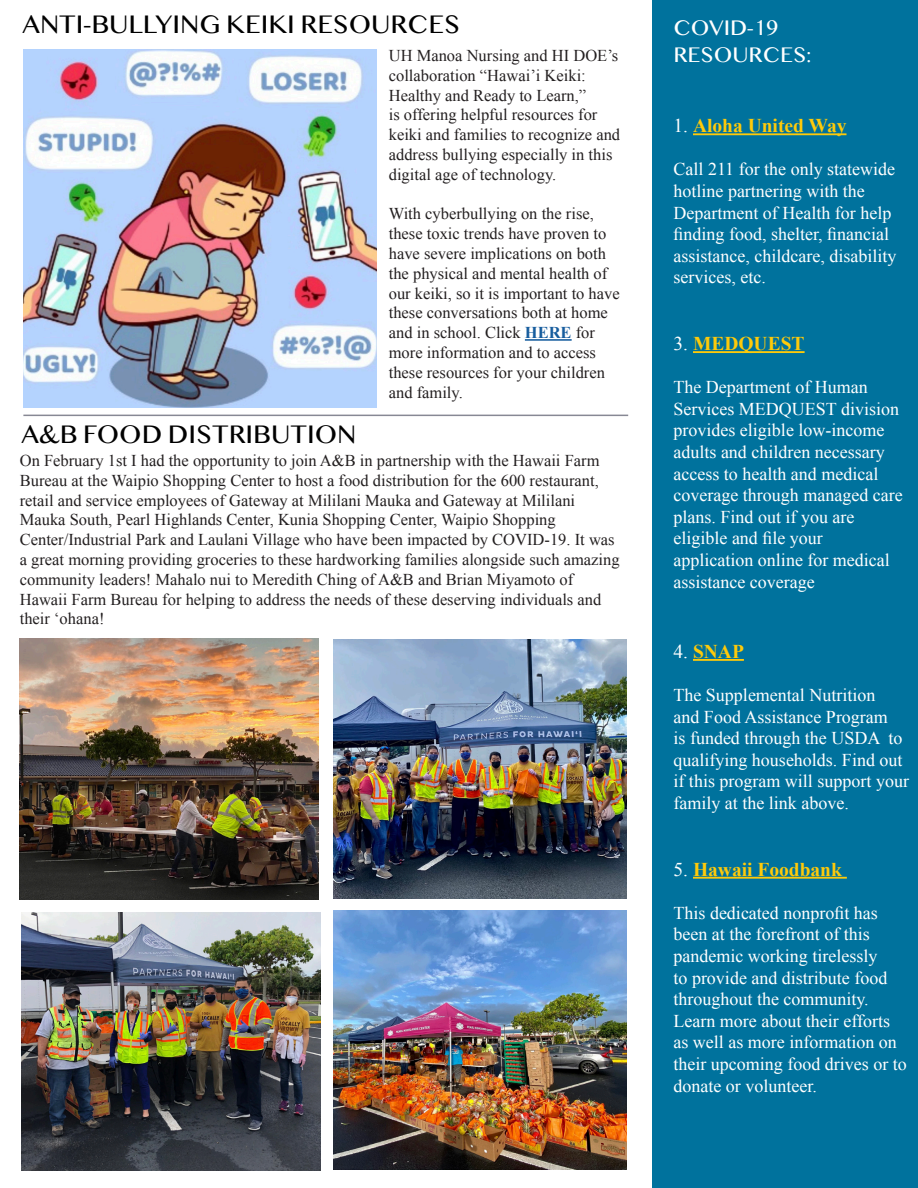
<style>
.page{position:relative;width:918px;height:1188px;background:#fff}
.page>*{position:absolute;margin:0;border:0;box-sizing:border-box;transform-origin:0 0}
.t1{font:27px "Sinhala MN";color:#000}
.t2{font:22.5px "Sinhala MN";color:#fff}
.t3{font:700 19.5px "Times New Roman";color:#feca0a}
.t4{font:18px/21.6px "Times New Roman";color:#fff}
.t5{font:16.5px/19.8px "Times New Roman";color:#231f20}
.s1{font-weight:700;color:#175d9e}
.s2{font-weight:400;color:#fff}
</style>
<div class="page">
<div style="left:652px;top:0;width:266px;height:1188px;background:#00729d"></div>
<hr style="left:693px;top:133px;width:154px;height:2px;background:#feca0a">
<hr style="left:693px;top:351px;width:112px;height:2px;background:#feca0a">
<hr style="left:693px;top:659px;width:51px;height:2px;background:#feca0a">
<hr style="left:693px;top:877px;width:154px;height:2px;background:#feca0a">
<hr style="left:23px;top:415px;width:605px;height:1px;background:#878894">
<img style="left:20px;top:639px;width:299px;height:261px">
<img style="left:333px;top:639px;width:293px;height:259px">
<img style="left:22px;top:912px;width:298px;height:259px">
<img style="left:333px;top:910px;width:293px;height:259px">
<img style="left:23px;top:50px;width:353px;height:358px">
<hr style="left:525px;top:339px;width:47px;height:2px;background:#175d9e">
<p class="t1" style="left:23px;top:13px;width:439px">ANTI-BULLYING KEIKI RESOURCES</p>
<p class="t5" style="left:389px;top:45px;width:233px">UH Manoa Nursing and HI DOE’s collaboration “Hawai’i Keiki:<br>Healthy and Ready to Learn,”<br>is offering helpful resources for keiki and families to recognize and address bullying especially in this digital age of technology.</p>
<p class="t5" style="left:389px;top:204px;width:232px">With cyberbullying on the rise, these toxic trends have proven to have severe implications on both the physical and mental health of our keiki, so it is important to have these conversations both at home and in school. Click <span class="s1">HERE</span> for more information and to access these resources for your children and family.</p>
<p class="t1" style="left:22px;top:423px;width:336px">A&amp;B FOOD DISTRIBUTION</p>
<p class="t5" style="left:20px;top:450px;width:601px">On February 1st I had the opportunity to join A&amp;B in partnership with the Hawaii Farm Bureau at the Waipio Shopping Center to host a food distribution for the 600 restaurant, retail and service employees of Gateway at Mililani Mauka and Gateway at Mililani Mauka South, Pearl Highlands Center, Kunia Shopping Center, Waipio Shopping Center/Industrial Park and Laulani Village who have been impacted by COVID-19. It was a great morning providing groceries to these hardworking families alongside such amazing community leaders! Mahalo nui to Meredith Ching of A&amp;B and Brian Miyamoto of Hawaii Farm Bureau for helping to address the needs of these deserving individuals and their ʻohana!</p>
<p class="t2" style="left:674px;top:18px;width:106px">COVID-19</p>
<p class="t2" style="left:674px;top:45px;width:139px">RESOURCES:</p>
<p class="t3" style="left:674px;top:112px;width:175px"><span class="s2">1.</span> Aloha United Way</p>
<p class="t4" style="left:674px;top:158px;width:224px">Call 211 for the only statewide hotline partnering with the<br>Department of Health for help finding food, shelter, financial assistance, childcare, disability services, etc.</p>
<p class="t3" style="left:674px;top:330px;width:133px"><span class="s2">3.</span> MEDQUEST</p>
<p class="t4" style="left:674px;top:376px;width:231px">The Department of Human<br>Services MEDQUEST division provides eligible low-income adults and children necessary access to health and medical coverage through managed care plans. Find out if you are eligible and file your application online for medical assistance coverage</p>
<p class="t3" style="left:674px;top:638px;width:72px"><span class="s2">4.</span> SNAP</p>
<p class="t4" style="left:674px;top:684px;width:237px">The Supplemental Nutrition<br>and Food Assistance Program<br>is funded through the USDA to qualifying households. Find out if this program will support your family at the link above.</p>
<p class="t3" style="left:674px;top:856px;width:170px"><span class="s2">5.</span> Hawaii Foodbank</p>
<p class="t4" style="left:674px;top:902px;width:235px">This dedicated nonprofit has been at the forefront of this pandemic working tirelessly<br>to provide and distribute food throughout the community.<br>Learn more about their efforts as well as more information on their upcoming food drives or to donate or volunteer.</p>
</div>
